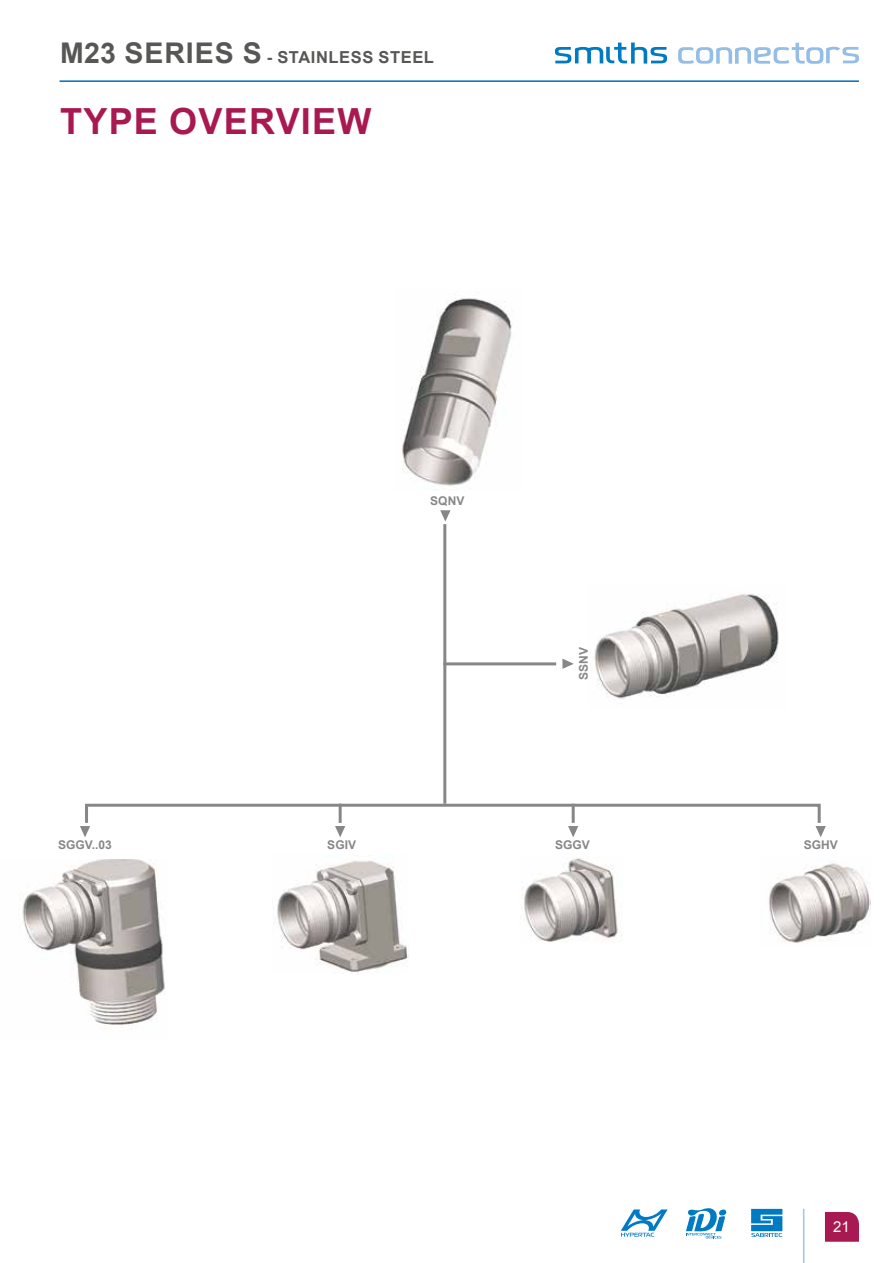
<style>
.page{position:relative;width:893px;height:1263px;background:#fff}
.page>*{position:absolute;margin:0;border:0;box-sizing:border-box;transform-origin:0 0}
.t1{font:700 36px "Arial";letter-spacing:.035em;color:#a91951}
.t2{font:700 16.5px "Arial";letter-spacing:.035em;color:#575756}
.t3{font:15px "Arial";color:#fff}
.t4{font:700 12px "Arial";color:#878787}
.s1{font-size:28.5px}
</style>
<div class="page">
<hr style="left:60px;top:80px;width:799px;height:2px;background:#006eb6">
<svg style="left:678px;top:43px;width:181px;height:21px"></svg>
<svg style="left:555px;top:43px;width:112px;height:21px"></svg>
<svg style="left:686px;top:1208px;width:40px;height:30px"></svg>
<svg style="left:751px;top:1209px;width:31px;height:28px"></svg>
<svg style="left:621px;top:1209px;width:47px;height:28px"></svg>
<hr style="left:803px;top:1209px;width:1px;height:54px;background:#9ec4ea">
<svg style="left:825px;top:1212px;width:34px;height:30px"></svg>
<hr style="left:443px;top:524px;width:3px;height:280px;background:#878787">
<hr style="left:443px;top:662px;width:113px;height:3px;background:#878787">
<hr style="left:339px;top:804px;width:3px;height:19px;background:#878787">
<hr style="left:572px;top:804px;width:3px;height:19px;background:#878787">
<div style="left:85px;top:804px;width:736px;height:20px;border:3px solid #878787"></div>
<svg style="left:440px;top:510px;width:11px;height:12px"></svg>
<svg style="left:562px;top:658px;width:12px;height:11px"></svg>
<svg style="left:80px;top:826px;width:10px;height:11px"></svg>
<svg style="left:335px;top:826px;width:11px;height:11px"></svg>
<svg style="left:568px;top:826px;width:11px;height:11px"></svg>
<svg style="left:815px;top:826px;width:11px;height:11px"></svg>
<img style="left:402px;top:298px;width:110px;height:192px">
<img style="left:19px;top:859px;width:146px;height:170px">
<img style="left:273px;top:860px;width:135px;height:112px">
<img style="left:520px;top:857px;width:103px;height:85px">
<img style="left:769px;top:863px;width:102px;height:80px">
<img style="left:594px;top:594px;width:185px;height:105px">
<h2 class="t2" style="left:60px;top:46px;width:375px"><span class="s1">M23 SERIES S</span> - STAINLESS STEEL</h2>
<h1 class="t1" style="left:60px;top:96px;width:313px">TYPE OVERVIEW</h1>
<p class="t4" style="left:430px;top:492px;width:36px">SQNV</p>
<p class="t4" style="left:575px;top:680px;width:34px;rotate:-90deg">SSNV</p>
<p class="t4" style="left:58px;top:836px;width:55px">SGGV..03</p>
<p class="t4" style="left:327px;top:836px;width:30px">SGIV</p>
<p class="t4" style="left:555px;top:836px;width:36px">SGGV</p>
<p class="t4" style="left:804px;top:836px;width:36px">SGHV</p>
<p class="t3" style="left:833px;top:1217px;width:18px">21</p>
</div>
